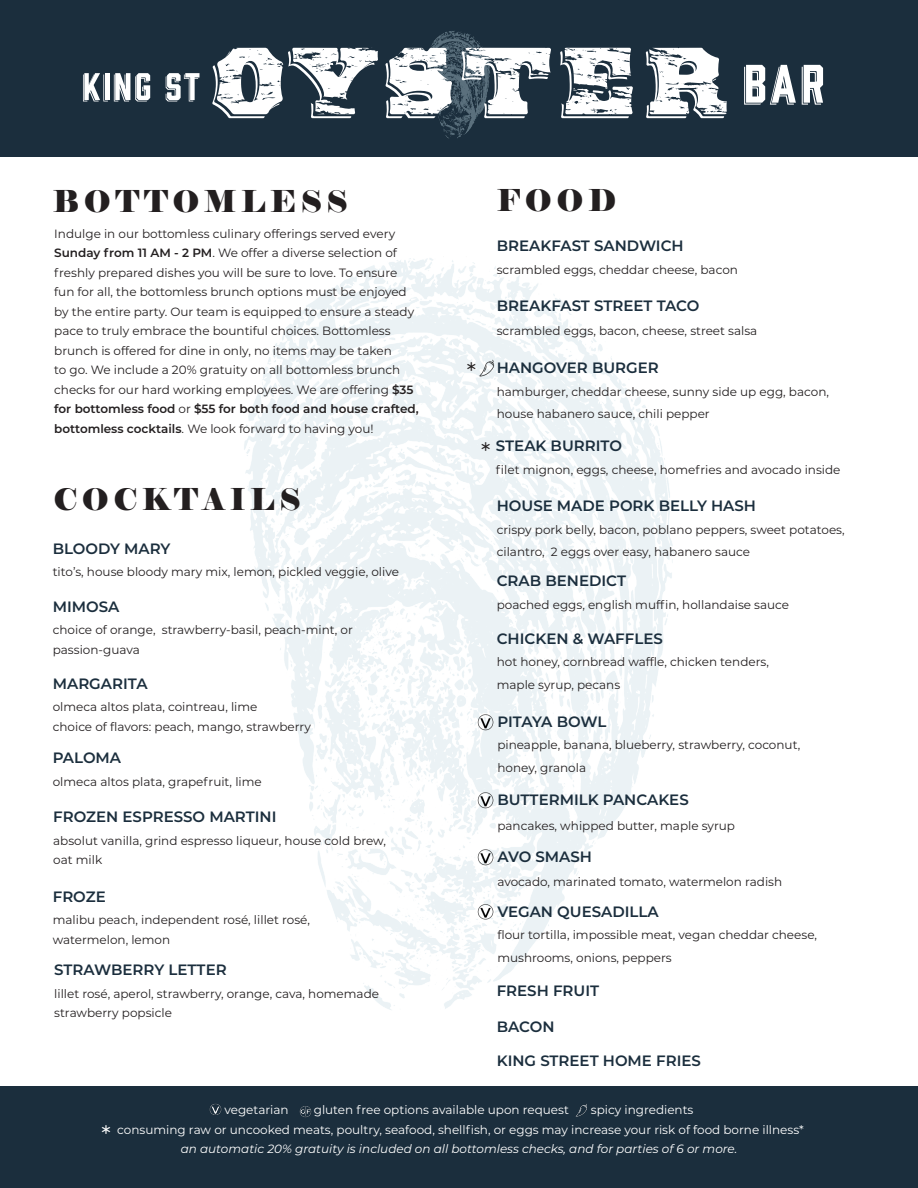
<style>
.page{position:relative;width:918px;height:1188px;background:#fff}
.page>*{position:absolute;margin:0;border:0;box-sizing:border-box;transform-origin:0 0}
.t1{font:30px "Elephant";letter-spacing:.15em;color:#231f20}
.t2{font:24px "Montserrat";color:#231f20}
.t3{font:24px "Montserrat";color:#fff}
.t4{font:600 15px "Montserrat";color:#1b2e3d}
.t5{font:600 15px "Montserrat";letter-spacing:-.02em;color:#1b2e3d}
.t6{font:12px/19.5px "Montserrat";color:#231f20}
.t7{font:12px "Montserrat";color:#fff}
.t8{font:italic 12px "Montserrat";color:#fff}
.s1{font-weight:600}
</style>
<div class="page">
<div style="left:0;top:0;width:918px;height:157px;background:#1b2e3d"></div>
<img style="left:83px;top:68px;width:741px;height:942px">
<img style="left:400px;top:31px;width:118px;height:132px">
<svg style="left:385px;top:48px;width:67px;height:70px"></svg>
<svg style="left:560px;top:48px;width:73px;height:70px"></svg>
<svg style="left:646px;top:48px;width:81px;height:70px"></svg>
<svg style="left:212px;top:47px;width:166px;height:71px"></svg>
<svg style="left:462px;top:47px;width:89px;height:71px"></svg>
<svg style="left:744px;top:65px;width:52px;height:40px"></svg>
<svg style="left:802px;top:65px;width:21px;height:40px"></svg>
<svg style="left:83px;top:73px;width:25px;height:28px"></svg>
<hr style="left:105px;top:73px;width:4px;height:27px;background:#fff">
<svg style="left:114px;top:73px;width:36px;height:28px"></svg>
<svg style="left:166px;top:73px;width:34px;height:28px"></svg>
<div style="left:0;top:1086px;width:918px;height:102px;background:#1b2e3d"></div>
<img style="left:299px;top:1106px;width:13px;height:12px">
<img style="left:209px;top:1103px;width:13px;height:12px">
<img style="left:575px;top:1104px;width:12px;height:13px">
<img style="left:477px;top:903px;width:17px;height:19px">
<img style="left:477px;top:848px;width:17px;height:20px">
<img style="left:477px;top:791px;width:17px;height:20px">
<img style="left:477px;top:713px;width:17px;height:20px">
<img style="left:476px;top:359px;width:22px;height:22px">
<p class="t1" style="left:53px;top:183px;width:297px">BOTTOMLESS</p>
<p class="t6" style="left:54px;top:223px;width:366px">Indulge in our bottomless culinary offerings served every <span class="s1">Sunday from 11 AM - 2 PM</span>. We offer a diverse selection of freshly prepared dishes you will be sure to love. To ensure fun for all, the bottomless brunch options must be enjoyed by the entire party. Our team is equipped to ensure a steady pace to truly embrace the bountiful choices. Bottomless brunch is offered for dine in only, no items may be taken<br>to go. We include a 20% gratuity on all bottomless brunch checks for our hard working employees. We are offering <span class="s1">$35 for bottomless food</span> or <span class="s1">$55 for both food and house crafted, bottomless cocktails</span>. We look forward to having you!</p>
<p class="t1" style="left:54px;top:481px;width:249px">COCKTAILS</p>
<p class="t4" style="left:53px;top:538px;width:119px">BLOODY MARY</p>
<p class="t6" style="left:53px;top:562px;width:348px">tito’s, house bloody mary mix, lemon, pickled veggie, olive</p>
<p class="t4" style="left:53px;top:596px;width:68px">MIMOSA</p>
<p class="t6" style="left:53px;top:620px;width:302px">choice of orange, strawberry-basil, peach-mint, or</p>
<p class="t6" style="left:53px;top:640px;width:89px">passion-guava</p>
<p class="t4" style="left:53px;top:673px;width:96px">MARGARITA</p>
<p class="t6" style="left:53px;top:697px;width:206px">olmeca altos plata, cointreau, lime</p>
<p class="t6" style="left:53px;top:717px;width:260px">choice of flavors: peach, mango, strawberry</p>
<p class="t4" style="left:53px;top:747px;width:70px">PALOMA</p>
<p class="t6" style="left:53px;top:771px;width:211px">olmeca altos plata, grapefruit, lime</p>
<p class="t4" style="left:53px;top:806px;width:225px">FROZEN ESPRESSO MARTINI</p>
<p class="t6" style="left:53px;top:830px;width:334px">absolut vanilla, grind espresso liqueur, house cold brew,</p>
<p class="t6" style="left:53px;top:850px;width:50px">oat milk</p>
<p class="t4" style="left:53px;top:886px;width:55px">FROZE</p>
<p class="t6" style="left:53px;top:910px;width:259px">malibu peach, independent rosé, lillet rosé,</p>
<p class="t6" style="left:53px;top:929px;width:119px">watermelon, lemon</p>
<p class="t4" style="left:54px;top:959px;width:174px">STRAWBERRY LETTER</p>
<p class="t6" style="left:54px;top:983px;width:326px">lillet rosé, aperol, strawberry, orange, cava, homemade</p>
<p class="t6" style="left:54px;top:1003px;width:119px">strawberry popsicle</p>
<p class="t1" style="left:497px;top:181px;width:121px">FOOD</p>
<p class="t4" style="left:497px;top:235px;width:189px">BREAKFAST SANDWICH</p>
<p class="t6" style="left:497px;top:259px;width:243px">scrambled eggs, cheddar cheese, bacon</p>
<p class="t4" style="left:497px;top:295px;width:204px">BREAKFAST STREET TACO</p>
<p class="t2" style="left:467px;top:355px;width:11px">*</p>
<p class="t6" style="left:497px;top:321px;width:262px">scrambled eggs, bacon, cheese, street salsa</p>
<p class="t4" style="left:497px;top:357px;width:164px">HANGOVER BURGER</p>
<p class="t6" style="left:497px;top:380px;width:334px;line-height:22.5px">hamburger, cheddar cheese, sunny side up egg, bacon, house habanero sauce, chili pepper</p>
<p class="t4" style="left:496px;top:435px;width:128px">STEAK BURRITO</p>
<p class="t6" style="left:496px;top:460px;width:346px">filet mignon, eggs, cheese, homefries and avocado inside</p>
<p class="t2" style="left:481px;top:435px;width:11px">*</p>
<p class="t4" style="left:497px;top:495px;width:261px">HOUSE MADE PORK BELLY HASH</p>
<p class="t6" style="left:497px;top:518px;width:349px;line-height:22.5px">crispy pork belly, bacon, poblano peppers, sweet potatoes, cilantro, 2 eggs over easy, habanero sauce</p>
<p class="t4" style="left:497px;top:570px;width:131px">CRAB BENEDICT</p>
<p class="t6" style="left:497px;top:594px;width:294px">poached eggs, english muffin, hollandaise sauce</p>
<p class="t4" style="left:497px;top:628px;width:168px">CHICKEN &amp; WAFFLES</p>
<p class="t6" style="left:497px;top:652px;width:274px">hot honey, cornbread waffle, chicken tenders,</p>
<p class="t6" style="left:497px;top:674px;width:125px">maple syrup, pecans</p>
<p class="t5" style="left:497px;top:711px;width:110px">PITAYA BOWL</p>
<p class="t6" style="left:497px;top:735px;width:304px">pineapple, banana, blueberry, strawberry, coconut,</p>
<p class="t6" style="left:497px;top:757px;width:90px">honey, granola</p>
<p class="t4" style="left:497px;top:789px;width:193px">BUTTERMILK PANCAKES</p>
<p class="t6" style="left:497px;top:815px;width:239px">pancakes, whipped butter, maple syrup</p>
<p class="t4" style="left:497px;top:846px;width:96px">AVO SMASH</p>
<p class="t6" style="left:497px;top:872px;width:286px">avocado, marinated tomato, watermelon radish</p>
<p class="t4" style="left:497px;top:901px;width:163px">VEGAN QUESADILLA</p>
<p class="t6" style="left:497px;top:925px;width:321px">flour tortilla, impossible meat, vegan cheddar cheese,</p>
<p class="t6" style="left:497px;top:948px;width:176px">mushrooms, onions, peppers</p>
<p class="t4" style="left:497px;top:980px;width:104px">FRESH FRUIT</p>
<p class="t4" style="left:497px;top:1016px;width:59px">BACON</p>
<p class="t4" style="left:497px;top:1050px;width:206px">KING STREET HOME FRIES</p>
<p class="t7" style="left:224px;top:1102px;width:66px">vegetarian</p>
<p class="t7" style="left:314px;top:1102px;width:257px">gluten free options available upon request</p>
<p class="t7" style="left:591px;top:1102px;width:104px">spicy ingredients</p>
<p class="t7" style="left:117px;top:1121px;width:688px">consuming raw or uncooked meats, poultry, seafood, shellfish, or eggs may increase your risk of food borne illness*</p>
<p class="t8" style="left:181px;top:1141px;width:558px">an automatic 20% gratuity is included on all bottomless checks, and for parties of 6 or more.</p>
<p class="t3" style="left:101px;top:1118px;width:11px">*</p>
</div>
